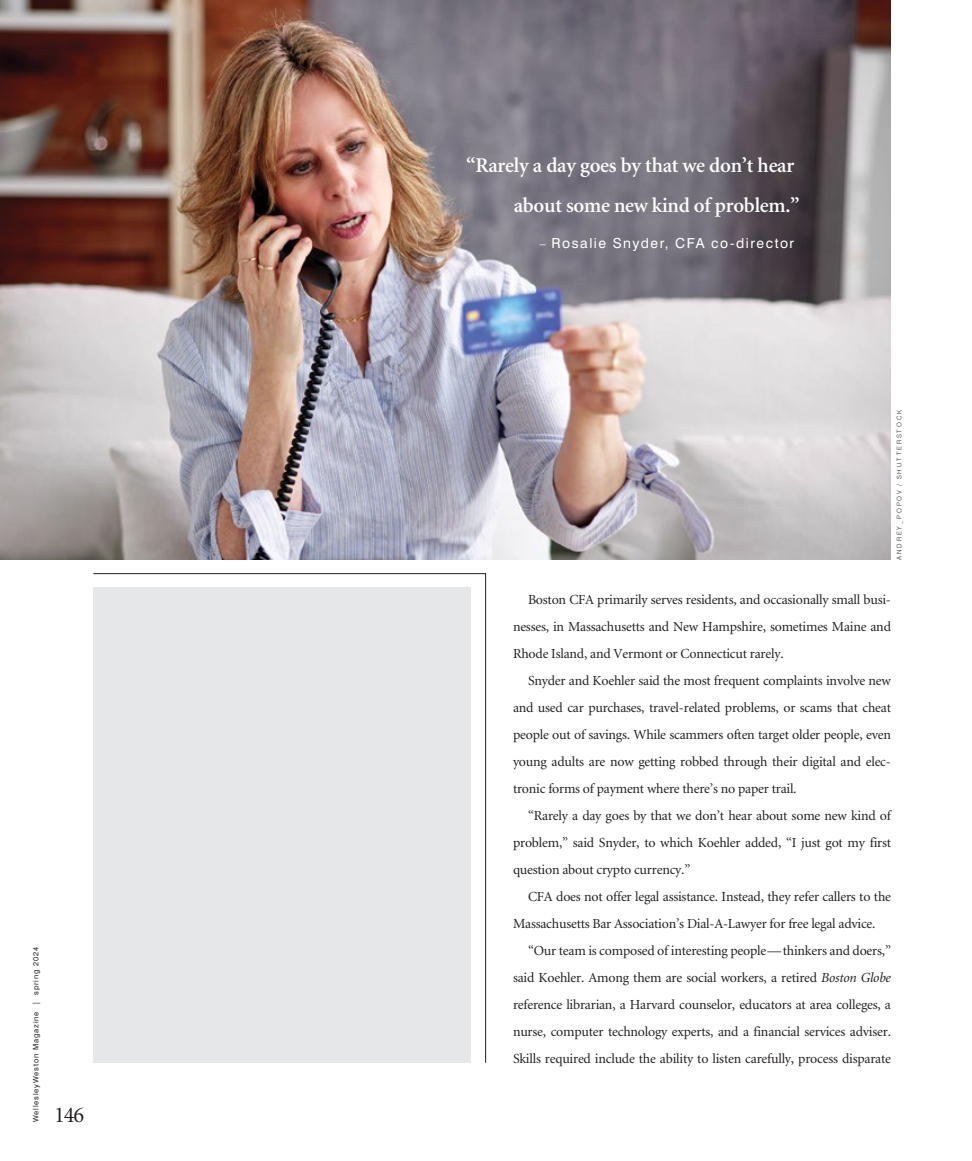
<style>
.page{position:relative;width:972px;height:1161px;background:#fff}
.page>*{position:absolute;margin:0;border:0;box-sizing:border-box;transform-origin:0 0}
.t1{font:22.5px "Minion";color:#231f20}
.Pull_Quote__gworks{font:600 21px/40.5px "Minion";letter-spacing:-.015em;color:#fff;text-align:right}
.Body_Text{font:13.8px/27px "Minion";letter-spacing:-.015em;color:#231f20;text-align:justify}
.Pull_Quote_-_attribution__gworks{font:13.8px "Swiss 721 BT";letter-spacing:.11em;color:#fff}
.t2{font:7.5px "Swiss 721 BT";letter-spacing:.11em;color:#231f20}
.Photo_Credit{font:300 6.3px "Swiss 721 BT";letter-spacing:.3em;color:#231f20}
.s1{font-size:12px}
.s2{font-style:italic}
</style>
<div class="page">
<div style="left:93px;top:573px;width:393px;height:490px;background:#e6e7e8"></div>
<img style="left:0;top:0;width:891px;height:560px">
<p class="t2" style="left:31px;top:1005px;width:60px;rotate:-90deg">| spring 2024</p>
<p class="t2" style="left:31px;top:1122px;width:112px;rotate:-90deg">WellesleyWeston Magazine</p>
<h1 class="t1" style="left:54px;top:1104px;width:32px">146</h1>
<p class="Pull_Quote__gworks" style="left:466px;top:145px;width:335px">“Rarely a day goes by that we don’t hear about some new kind of problem.”</p>
<p class="Pull_Quote_-_attribution__gworks" style="left:540px;top:235px;width:256px"><span class="s1">–</span> Rosalie Snyder, CFA co-director</p>
<p class="Photo_Credit" style="left:896px;top:560px;width:151px;rotate:-90deg">ANDREY_POPOV / SHUTTERSTOCK</p>
<p class="Body_Text" style="left:513px;top:586px;width:380px;text-indent:15px">Boston CFA primarily serves residents, and occasionally small busi&shy;nesses, in Massachusetts and New Hampshire, sometimes Maine and Rhode Island, and Vermont or Connecticut rarely.</p>
<p class="Body_Text" style="left:513px;top:667px;width:380px;text-indent:15px">Snyder and Koehler said the most frequent complaints involve new and used car purchases, travel-related problems, or scams that cheat people out of savings. While scammers often target older people, even young adults are now getting robbed through their digital and elec&shy;tronic forms of payment where there’s no paper trail.</p>
<p class="Body_Text" style="left:513px;top:802px;width:380px;text-indent:15px">“Rarely a day goes by that we don’t hear about some new kind of problem,” said Snyder, to which Koehler added, “I just got my first question about crypto currency.”</p>
<p class="Body_Text" style="left:513px;top:883px;width:380px;text-indent:15px">CFA does not offer legal assistance. Instead, they refer callers to the<br>Massachusetts Bar Association’s Dial-A-Lawyer for free legal advice.</p>
<p class="Body_Text" style="left:513px;top:937px;width:380px;text-indent:15px">“Our team is composed of interesting people—thinkers and doers,” said Koehler. Among them are social workers, a retired <span class="s2">Boston Globe </span>reference librarian, a Harvard counselor, educators at area colleges, a nurse, computer technology experts, and a financial services adviser.<br>Skills required include the ability to listen carefully, process disparate</p>
</div>
